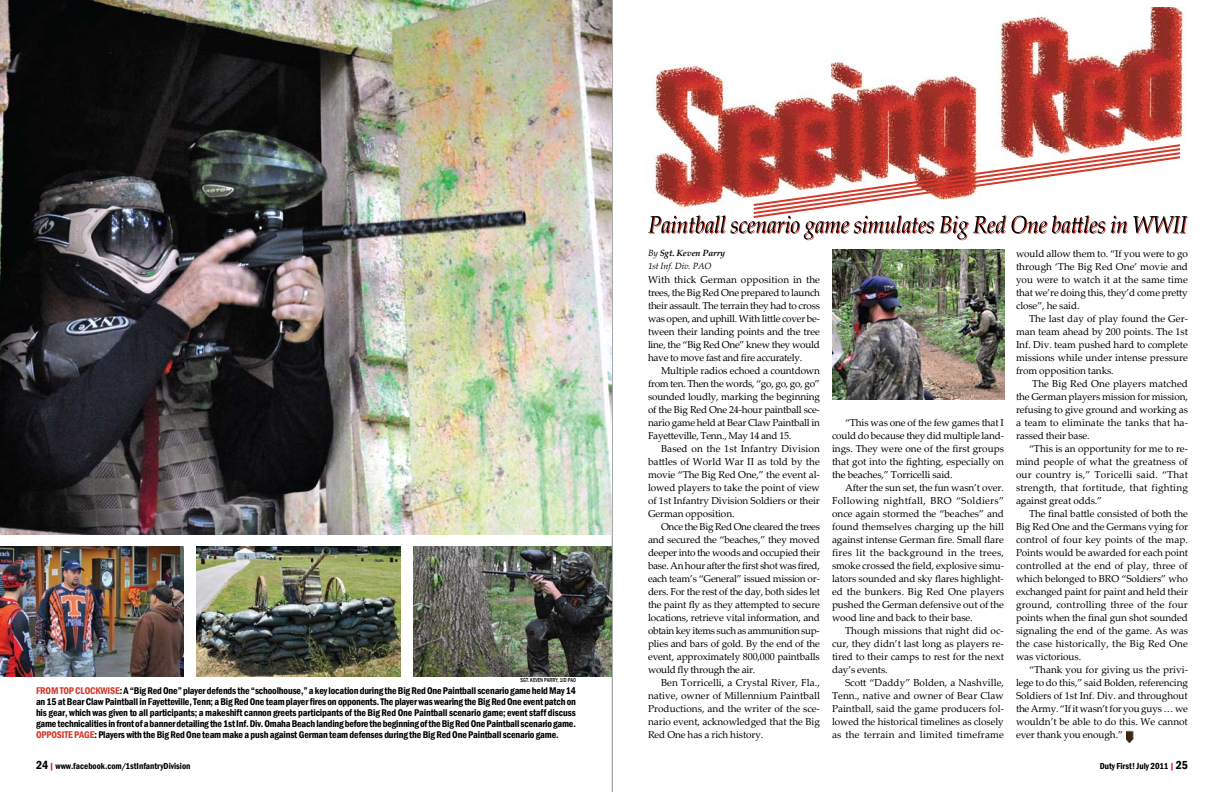
<style>
.page{position:relative;width:1224px;height:792px;background:#fff}
.page>*{position:absolute;margin:0;border:0;box-sizing:border-box;transform-origin:0 0}
.t1{font:10px/13px "Palatino Linotype";letter-spacing:-.01em;color:#000;text-align:justify}
.t2{font:600 condensed 10px/11px "Franklin Gothic";letter-spacing:-.015em;color:#000;text-align:justify}
.t3{font:600 condensed 9px "Franklin Gothic";color:#000}
.t4{font:italic 9px/13px "Palatino Linotype";letter-spacing:-.01em;color:#000}
.t5{font:500 6px "Franklin Gothic";color:#000;scale:.75 1}
.s1{color:#d4392a}
.s2{font-weight:700}
.s3{font-size:12px}
.s4{color:#d2232a}
.s5{color:#ed1e24}
</style>
<div class="page">
<hr style="left:612px;top:0;width:1px;height:792px;background:#8a8c8e">
<img style="left:655px;top:16px;width:404px;height:127px">
<img style="left:1059px;top:8px;width:125px;height:135px">
<img style="left:0;top:0;width:612px;height:535px">
<img style="left:0;top:546px;width:184px;height:130px">
<img style="left:196px;top:546px;width:205px;height:130px">
<img style="left:413px;top:546px;width:199px;height:130px">
<img style="left:832px;top:249px;width:172px;height:151px">
<svg style="left:1126px;top:730px;width:8px;height:13px"></svg>
<svg style="left:648px;top:143px;width:540px;height:97px"></svg>
<p class="t5" style="left:521px;top:676px;width:72px">SGT. KEVEN PARRY, 1ID PAO</p>
<p class="t2" style="left:36px;top:685px;width:542px"><span class="s1">FROM TOP CLOCKWISE</span>: A “Big Red One” player defends the “schoolhouse,” a key location during the Big Red One Paintball scenario game held May 14 an 15 at Bear Claw Paintball in Fayetteville, Tenn; a Big Red One team player fires on opponents. The player was wearing the Big Red One event patch on his gear, which was given to all participants; a makeshift cannon greets participants of the Big Red One Paintball scenario game; event staff discuss game technicalities in front of a banner detailing the 1st Inf. Div. Omaha Beach landing before the beginning of the Big Red One Paintball scenario game.<br><span class="s1">OPPOSITE PAGE</span>: Players with the Big Red One team make a push against German team defenses during the Big Red One Paintball scenario game.</p>
<p class="t4" style="left:648px;top:246px;width:79px">By <span class="s2">Sgt. Keven Parry<br></span>1st Inf. Div. PAO</p>
<p class="t1" style="left:648px;top:273px;width:174px">With thick German opposition in the trees, the Big Red One prepared to launch their assault. The terrain they had to cross was open, and uphill. With little cover be&shy;tween their landing points and the tree line, the “Big Red One” knew they would have to move fast and fire accurately.</p>
<p class="t1" style="left:648px;top:364px;width:174px;text-indent:13px">Multiple radios echoed a countdown from ten. Then the words, “go, go, go, go” sounded loudly, marking the beginning of the Big Red One 24-hour paintball sce&shy;nario game held at Bear Claw Paintball in Fayetteville, Tenn., May 14 and 15.</p>
<p class="t1" style="left:648px;top:442px;width:173px;text-indent:13px">Based on the 1st Infantry Division battles of World War II as told by the movie “The Big Red One,” the event al&shy;lowed players to take the point of view of 1st Infantry Division Soldiers or their German opposition.</p>
<p class="t1" style="left:648px;top:520px;width:174px;text-indent:13px">Once the Big Red One cleared the trees and secured the “beaches,” they moved deeper into the woods and occupied their base. An hour after the first shot was fired, each team’s “General” issued mission or&shy;ders. For the rest of the day, both sides let the paint fly as they attempted to secure locations, retrieve vital information, and obtain key items such as ammunition sup&shy;plies and bars of gold. By the end of the event, approximately 800,000 paintballs would fly through the air.</p>
<p class="t1" style="left:648px;top:676px;width:174px;text-indent:13px">Ben Torricelli, a Crystal River, Fla., native, owner of Millennium Paintball Productions, and the writer of the sce&shy;nario event, acknowledged that the Big Red One has a rich history.</p>
<p class="t1" style="left:832px;top:416px;width:174px;text-indent:13px">“This was one of the few games that I could do because they did multiple land&shy;ings. They were one of the first groups that got into the fighting, especially on the beaches,” Torricelli said.</p>
<p class="t1" style="left:832px;top:481px;width:174px;text-indent:13px">After the sun set, the fun wasn’t over.<br>Following nightfall, BRO “Soldiers” once again stormed the “beaches” and found themselves charging up the hill against intense German fire. Small flare fires lit the background in the trees, smoke crossed the field, explosive simu&shy;lators sounded and sky flares highlight&shy;ed the bunkers. Big Red One players pushed the German defensive out of the wood line and back to their base.</p>
<p class="t1" style="left:832px;top:624px;width:173px;text-indent:13px">Though missions that night did oc&shy;cur, they didn’t last long as players re&shy;tired to their camps to rest for the next day’s events.</p>
<p class="t1" style="left:832px;top:676px;width:174px;text-indent:13px">Scott “Daddy” Bolden, a Nashville, Tenn., native and owner of Bear Claw Paintball, said the game producers fol&shy;lowed the historical timelines as closely as the terrain and limited timeframe</p>
<p class="t1" style="left:1016px;top:247px;width:174px">would allow them to. “If you were to go through ‘The Big Red One’ movie and you were to watch it at the same time that we’re doing this, they’d come pretty close”, he said.</p>
<p class="t1" style="left:1016px;top:312px;width:174px;text-indent:13px">The last day of play found the Ger&shy;man team ahead by 200 points. The 1st Inf. Div. team pushed hard to complete missions while under intense pressure from opposition tanks.</p>
<p class="t1" style="left:1016px;top:377px;width:174px;text-indent:16px">The Big Red One players matched the German players mission for mission, refusing to give ground and working as a team to eliminate the tanks that ha&shy;rassed their base.</p>
<p class="t1" style="left:1016px;top:442px;width:174px;text-indent:13px">“This is an opportunity for me to re&shy;mind people of what the greatness of our country is,” Toricelli said. “That strength, that fortitude, that fighting against great odds.”</p>
<p class="t1" style="left:1016px;top:507px;width:174px;text-indent:13px">The final battle consisted of both the Big Red One and the Germans vying for control of four key points of the map.<br>Points would be awarded for each point controlled at the end of play, three of which belonged to BRO “Soldiers” who exchanged paint for paint and held their ground, controlling three of the four points when the final gun shot sounded signaling the end of the game. As was the case historically, the Big Red One was victorious.</p>
<p class="t1" style="left:1016px;top:663px;width:174px;text-indent:13px">“Thank you for giving us the privi&shy;lege to do this,” said Bolden, referencing Soldiers of 1st Inf. Div. and throughout the Army. “If it wasn’t for you guys … we wouldn’t be able to do this. We cannot ever thank you enough.”</p>
<p class="t3" style="left:36px;top:760px;width:156px"><span class="s3">24</span> <span class="s4">|</span> www.facebook.com/1stInfantryDivision</p>
<p class="t3" style="left:1100px;top:760px;width:90px">Duty First! July 2011 <span class="s5">|</span> <span class="s3">25</span></p>
</div>
